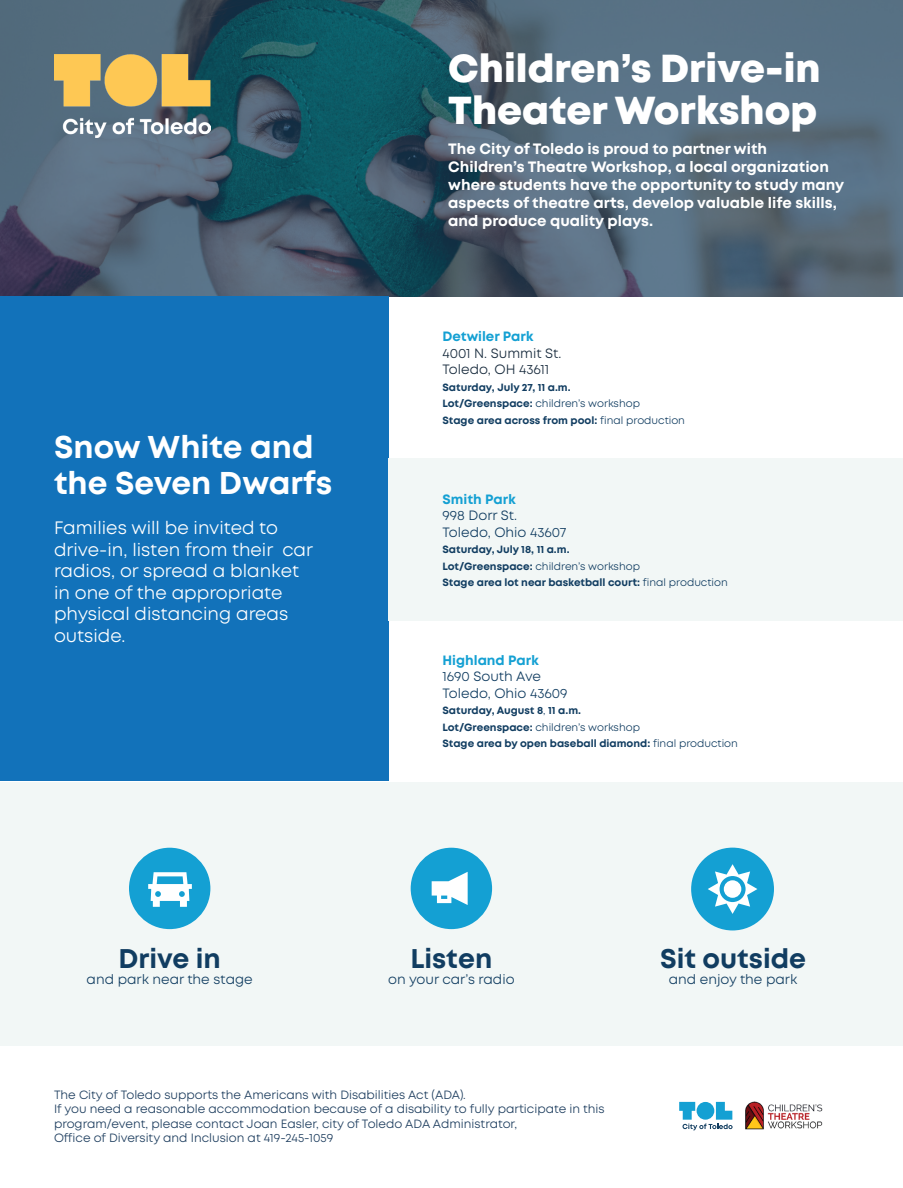
<style>
.page{position:relative;width:903px;height:1188px;background:#fff}
.page>*{position:absolute;margin:0;border:0;box-sizing:border-box;transform-origin:0 0}
.t1{font:800 39px/42px "Mont";color:#fff}
.t2{font:700 31.5px/36px "Mont";color:#fff}
.t3{font:700 27px "Mont";color:#113d61}
.t4{font:18px/21.6px "Mont";color:#fff}
.t5{font:700 15px/18px "Mont";color:#fff}
.t6{font:13.5px "Mont";color:#113d61}
.t7{font:13.5px/16.5px "Mont";color:#192c3e}
.t8{font:700 13.5px "Mont";color:#14a0d3}
.t9{font:12px/14.4px "Mont";color:#1d3d5e}
.t10{font:700 10.5px "Mont";color:#113d61}
.t11{font:10.5px "Mont";color:#113d61}
.s1{font-weight:700;color:#14a0d3}
.s2{font-weight:700}
.s3{font-weight:400}
</style>
<div class="page">
<svg style="left:0;top:0;width:903px;height:297px;background:#476374"></svg>
<div style="left:0;top:296px;width:388px;height:484px;background:#1272ba"></div>
<div style="left:0;top:782px;width:903px;height:264px;background:#f2f7f6"></div>
<div style="left:389px;top:458px;width:514px;height:163px;background:#f2f7f6"></div>
<img style="left:745px;top:1101px;width:78px;height:29px">
<svg style="left:679px;top:1102px;width:54px;height:28px"></svg>
<div style="left:129px;top:848px;width:81px;height:81px;background:#14a0d3;border-radius:50%"></div>
<svg style="left:148px;top:872px;width:44px;height:35px"></svg>
<div style="left:411px;top:848px;width:81px;height:81px;background:#14a0d3;border-radius:50%"></div>
<svg style="left:432px;top:872px;width:36px;height:33px"></svg>
<div style="left:691px;top:848px;width:83px;height:82px;background:#14a0d3;border-radius:50%"></div>
<svg style="left:708px;top:864px;width:49px;height:50px"></svg>
<img style="left:54px;top:54px;width:157px;height:84px">
<p class="t1" style="left:448px;top:48px;width:374px">Children’s Drive-in<br>Theater Workshop</p>
<p class="t5" style="left:448px;top:140px;width:397px">The City of Toledo is proud to partner with Children’s Theatre Workshop, a local organization where students have the opportunity to study many aspects of theatre arts, develop valuable life skills, and produce quality plays.</p>
<p class="t2" style="left:54px;top:429px;width:280px">Snow White and the Seven Dwarfs</p>
<p class="t4" style="left:54px;top:517px;width:261px">Families will be invited to drive-in, listen from their car radios, or spread a blanket in one of the appropriate physical distancing areas outside.</p>
<p class="t7" style="left:442px;top:328px;width:120px"><span class="s1">Detwiler Park<br></span>4001 N. Summit St.</p>
<p class="t7" style="left:442px;top:361px;width:108px">Toledo, OH 43611</p>
<p class="t10" style="left:442px;top:380px;width:130px">Saturday, July 27, 11 a.m.</p>
<p class="t11" style="left:442px;top:397px;width:199px"><span class="s2">Lot/Greenspace:</span> children’s workshop</p>
<p class="t10" style="left:442px;top:413px;width:244px">Stage area across from pool: <span class="s3">final production</span></p>
<p class="t8" style="left:442px;top:490px;width:75px">Smith Park</p>
<p class="t6" style="left:442px;top:507px;width:76px">998 Dorr St.</p>
<p class="t6" style="left:442px;top:523px;width:126px">Toledo, Ohio 43607</p>
<p class="t10" style="left:442px;top:543px;width:129px">Saturday, July 18, 11 a.m.</p>
<p class="t11" style="left:442px;top:559px;width:199px"><span class="s2">Lot/Greenspace:</span> children’s workshop</p>
<p class="t10" style="left:442px;top:576px;width:287px">Stage area lot near basketball court: <span class="s3">final production</span></p>
<p class="t8" style="left:442px;top:651px;width:98px">Highland Park</p>
<p class="t6" style="left:442px;top:668px;width:100px">1690 South Ave</p>
<p class="t6" style="left:442px;top:685px;width:127px">Toledo, Ohio 43609</p>
<p class="t10" style="left:442px;top:704px;width:140px">Saturday, August 8<span class="s3">,</span> 11 a.m.</p>
<p class="t11" style="left:442px;top:721px;width:199px"><span class="s2">Lot/Greenspace:</span> children’s workshop</p>
<p class="t10" style="left:442px;top:737px;width:297px">Stage area by open baseball diamond: <span class="s3">final production</span></p>
<p class="t3" style="left:119px;top:941px;width:104px">Drive in</p>
<p class="t6" style="left:87px;top:971px;width:168px">and park near the stage</p>
<p class="t3" style="left:410px;top:941px;width:83px">Listen</p>
<p class="t6" style="left:388px;top:971px;width:128px">on your car’s radio</p>
<p class="t3" style="left:660px;top:941px;width:148px">Sit outside</p>
<p class="t6" style="left:669px;top:971px;width:130px">and enjoy the park</p>
<p class="t9" style="left:54px;top:1088px;width:552px">The City of Toledo supports the Americans with Disabilities Act (ADA).<br>If you need a reasonable accommodation because of a disability to fully participate in this program/event, please contact Joan Easler, city of Toledo ADA Administrator,<br>Office of Diversity and Inclusion at 419-245-1059</p>
</div>
